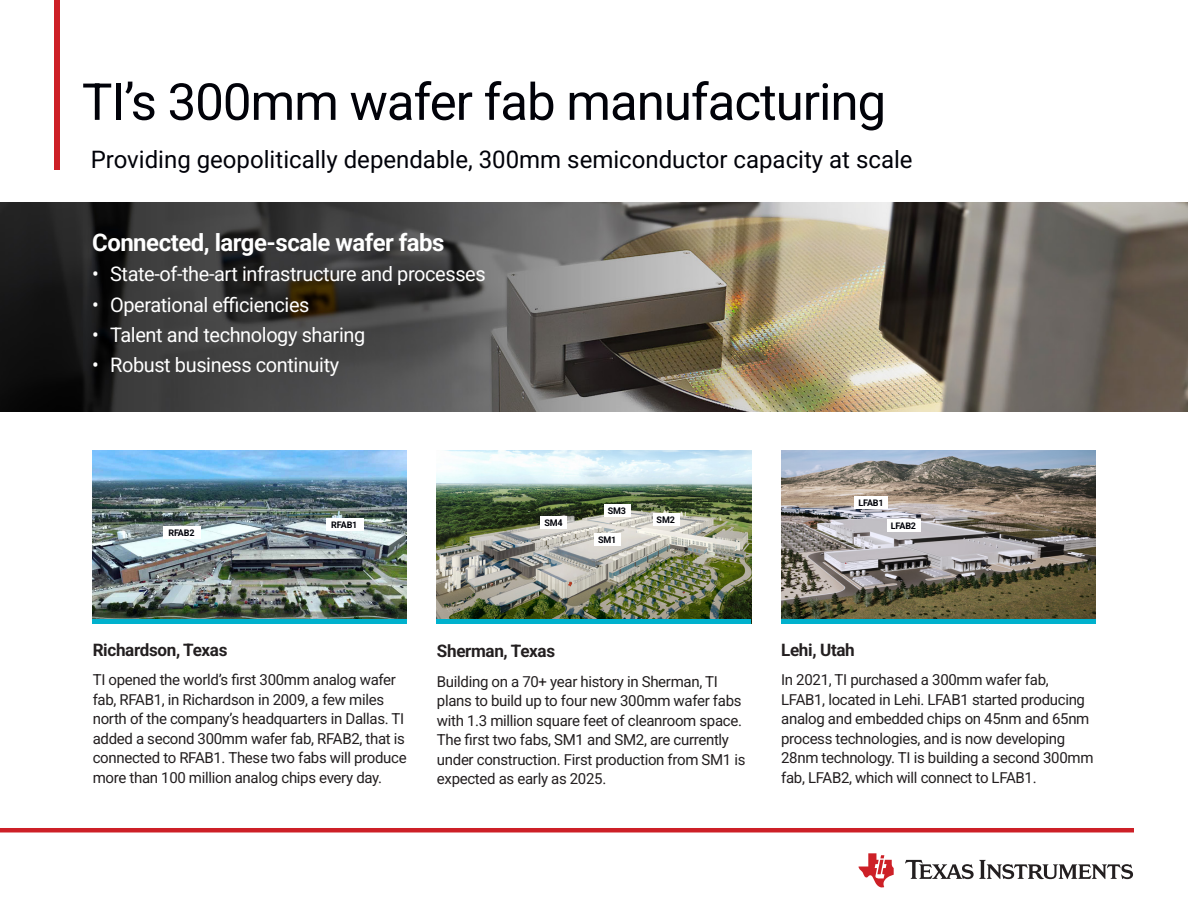
<style>
.page{position:relative;width:1188px;height:918px;background:#fff}
.page>*{position:absolute;margin:0;border:0;box-sizing:border-box;transform-origin:0 0}
.t1{font:51px "Roboto";letter-spacing:-.02em;color:#010209}
.t2{font:24px "Roboto";color:#010209}
.t3{font:700 24px "Roboto";letter-spacing:-.02em;color:#fff}
.t4{font:19.95px "Roboto";letter-spacing:-.02em;color:#fff}
.t5{font:700 17.1px "Roboto";letter-spacing:-.02em;color:#231f20}
.t6{font:15px/19.5px "Roboto";letter-spacing:-.02em;color:#231f20}
.t7{font:700 9px "Roboto";letter-spacing:-.02em;color:#010209}
</style>
<div class="page">
<img style="left:0;top:202px;width:1188px;height:209px">
<img style="left:93px;top:450px;width:314px;height:169px">
<img style="left:781px;top:450px;width:314px;height:169px">
<img style="left:437px;top:450px;width:314px;height:169px">
<hr style="left:0;top:828px;width:1134px;height:4px;background:#cd2027">
<svg style="left:859px;top:853px;width:35px;height:35px"></svg>
<svg style="left:905px;top:860px;width:228px;height:19px"></svg>
<hr style="left:93px;top:619px;width:314px;height:4px;background:#00b1cd">
<hr style="left:437px;top:619px;width:314px;height:4px;background:#00b1cd">
<hr style="left:781px;top:619px;width:314px;height:4px;background:#00b1cd">
<div style="left:163px;top:526px;width:38px;height:13px;background:#fff"></div>
<div style="left:326px;top:518px;width:38px;height:13px;background:#fff"></div>
<div style="left:595px;top:533px;width:26px;height:13px;background:#fff"></div>
<div style="left:541px;top:517px;width:26px;height:12px;background:#fff"></div>
<div style="left:653px;top:513px;width:26px;height:13px;background:#fff"></div>
<div style="left:604px;top:504px;width:26px;height:13px;background:#fff"></div>
<div style="left:888px;top:519px;width:33px;height:13px;background:#fff"></div>
<div style="left:854px;top:496px;width:34px;height:13px;background:#fff"></div>
<div style="left:54px;top:0;width:6px;height:170px;background:#cd2027"></div>
<h1 class="t1" style="left:82px;top:66px;width:806px">TI’s 300mm wafer fab manufacturing</h1>
<h2 class="t2" style="left:91px;top:143px;width:823px">Providing geopolitically dependable, 300mm semiconductor capacity at scale</h2>
<h2 class="t3" style="left:92px;top:225px;width:354px">Connected, large-scale wafer fabs</h2>
<h3 class="t4" style="left:92px;top:260px;width:395px">• State-of-the-art infrastructure and processes</h3>
<h3 class="t4" style="left:92px;top:290px;width:219px">• Operational efficiencies</h3>
<h3 class="t4" style="left:92px;top:321px;width:275px">• Talent and technology sharing</h3>
<h3 class="t4" style="left:92px;top:351px;width:249px">• Robust business continuity</h3>
<p class="t7" style="left:168px;top:526px;width:28px">RFAB2</p>
<p class="t7" style="left:331px;top:518px;width:28px">RFAB1</p>
<p class="t7" style="left:544px;top:517px;width:20px">SM4</p>
<p class="t7" style="left:608px;top:505px;width:20px">SM3</p>
<p class="t7" style="left:598px;top:533px;width:20px">SM1</p>
<p class="t7" style="left:657px;top:513px;width:20px">SM2</p>
<p class="t7" style="left:858px;top:497px;width:27px">LFAB1</p>
<p class="t7" style="left:891px;top:520px;width:27px">LFAB2</p>
<p class="t5" style="left:93px;top:638px;width:136px">Richardson, Texas</p>
<p class="t6" style="left:93px;top:670px;width:315px">TI opened the world’s first 300mm analog wafer fab, RFAB1, in Richardson in 2009, a few miles north of the company’s headquarters in Dallas. TI added a second 300mm wafer fab, RFAB2, that is connected to RFAB1. These two fabs will produce more than 100 million analog chips every day.</p>
<p class="t5" style="left:437px;top:639px;width:120px">Sherman, Texas</p>
<p class="t6" style="left:437px;top:671px;width:310px">Building on a 70+ year history in Sherman, TI plans to build up to four new 300mm wafer fabs with 1.3 million square feet of cleanroom space.<br>The first two fabs, SM1 and SM2, are currently under construction. First production from SM1 is expected as early as 2025.</p>
<p class="t5" style="left:781px;top:638px;width:75px">Lehi, Utah</p>
<p class="t6" style="left:781px;top:670px;width:314px">In 2021, TI purchased a 300mm wafer fab, LFAB1, located in Lehi. LFAB1 started producing analog and embedded chips on 45nm and 65nm process technologies, and is now developing 28nm technology. TI is building a second 300mm fab, LFAB2, which will connect to LFAB1.</p>
</div>
